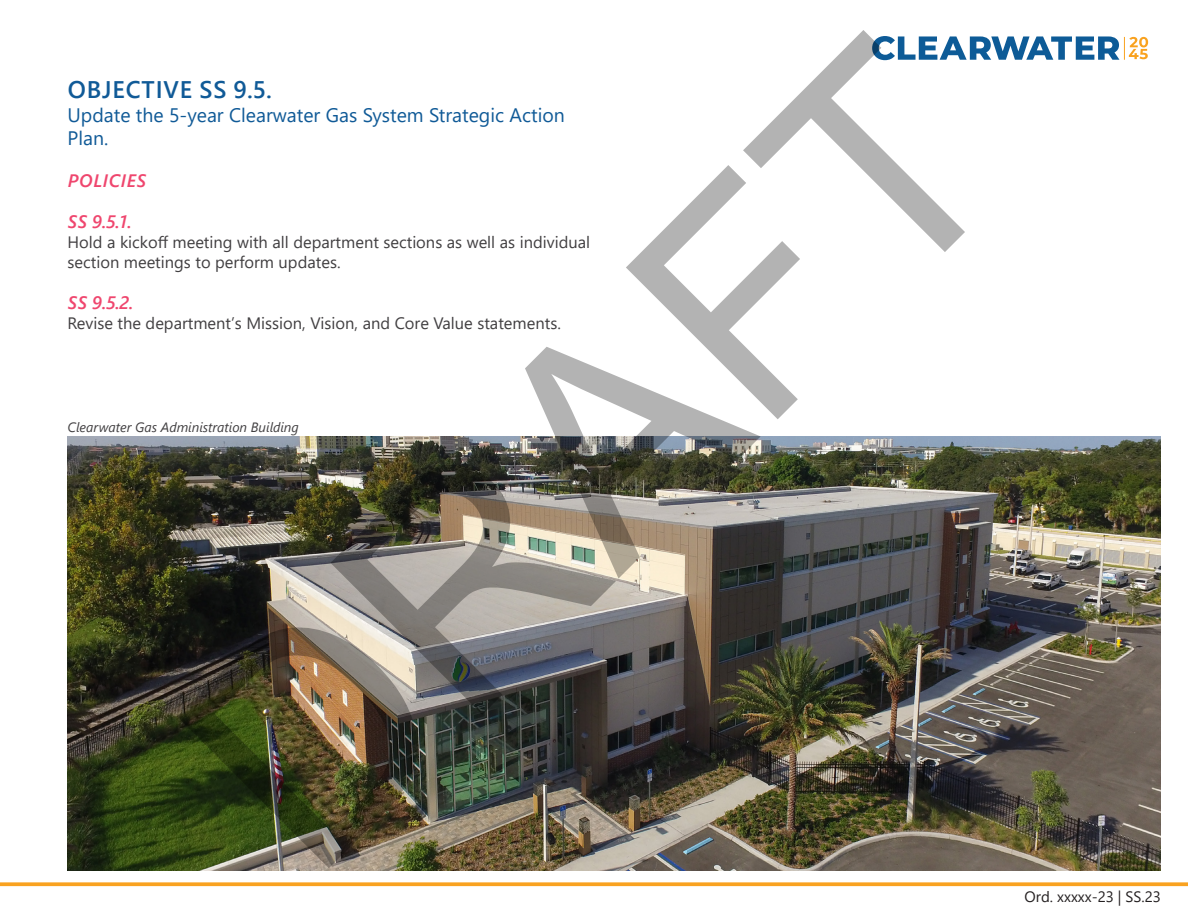
<style>
.page{position:relative;width:1188px;height:918px;background:#fff}
.page>*{position:absolute;margin:0;border:0;box-sizing:border-box;transform-origin:0 0}
.t1{font:300px "Arial";color:rgb(0 0 0/.3)}
.Objective_Header{font:600 24px "Segoe UI";letter-spacing:.035em;color:#105a97}
.Objective_Text{font:19.5px/23.4px "Segoe UI";color:#105a97}
.Policies_Header{font:italic 600 18px "Segoe UI";letter-spacing:.035em;color:#ef466e}
.Body_Text{font:16.5px/19.8px "Segoe UI";color:#413f41}
.t2{font:15px "Segoe UI";color:#231f20}
.Figure_Title{font:italic 13.5px "Segoe UI";color:#413f41}
</style>
<div class="page">
<svg style="left:0;top:882px;width:1188px;height:4px;background:#f9aa34"></svg>
<svg style="left:872px;top:36px;width:276px;height:24px"></svg>
<img style="left:68px;top:437px;width:1093px;height:434px">
<h1 class="t1" style="left:92px;top:664px;width:1001px;rotate:-45deg">DRAFT</h1>
<p class="Objective_Header" style="left:68px;top:67px;width:206px">OBJECTIVE SS 9.5.</p>
<p class="Objective_Text" style="left:68px;top:102px;width:499px">Update the 5-year Clearwater Gas System Strategic Action<br>Plan.</p>
<p class="Policies_Header" style="left:68px;top:163px;width:80px">POLICIES</p>
<p class="Policies_Header" style="left:68px;top:205px;width:65px">SS 9.5.1.</p>
<p class="Body_Text" style="left:68px;top:231px;width:524px">Hold a kickoff meeting with all department sections as well as individual section meetings to perform updates.</p>
<p class="Policies_Header" style="left:68px;top:286px;width:67px">SS 9.5.2.</p>
<p class="Body_Text" style="left:68px;top:312px;width:495px">Revise the department’s Mission, Vision, and Core Value statements.</p>
<p class="Figure_Title" style="left:68px;top:415px;width:233px">Clearwater Gas Administration Building</p>
<p class="t2" style="left:1025px;top:882px;width:138px">Ord. xxxxx-23 | SS.23</p>
</div>
